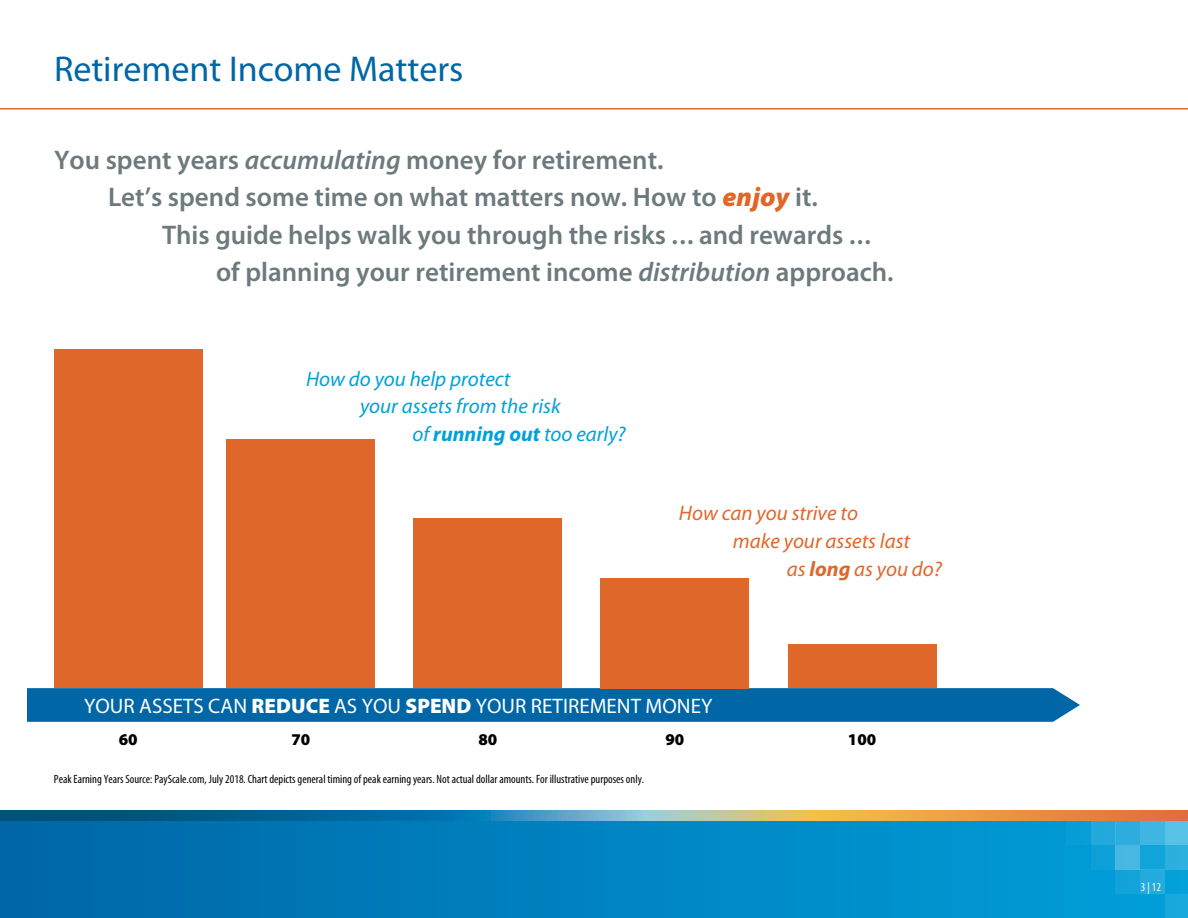
<style>
.page{position:relative;width:1188px;height:918px;background:#fff}
.page>*{position:absolute;margin:0;border:0;box-sizing:border-box;transform-origin:0 0}
.t1{font:36px "Myriad Pro";color:#0066a6}
.t2{font:600 27px "Myriad Pro";color:#6c797d}
.t3{font:italic 21px "Myriad Pro";color:#00a1db}
.t4{font:italic 21px "Myriad Pro";color:#e0672a}
.t5{font:21px "Myriad Pro";color:#fff}
.t6{font:900 16.5px "Myriad Pro";color:#000}
.t7{font:condensed 12px "Myriad Pro";color:#000}
.t8{font:condensed 12px "Myriad Pro";color:#fff}
.s1{font-style:italic}
.s2{font-weight:900;font-style:italic;color:#e0672a}
.s3{font-weight:700}
.s4{font-weight:900}
</style>
<div class="page">
<svg style="left:27px;top:688px;width:1053px;height:34px;background:#0669a7"></svg>
<div style="left:0;top:817px;width:1188px;height:101px;background:linear-gradient(to right,#0066a6,#00a0da)"></div>
<div style="left:1165px;top:820px;width:23px;height:25px;background:#59c0e6"></div>
<div style="left:1140px;top:820px;width:25px;height:25px;background:#3eb5e2"></div>
<div style="left:1116px;top:820px;width:24px;height:25px;background:#2cadde"></div>
<div style="left:1091px;top:820px;width:25px;height:25px;background:#23a9dc"></div>
<div style="left:1066px;top:820px;width:25px;height:25px;background:#089dd6"></div>
<div style="left:1165px;top:845px;width:23px;height:24px;background:#2cafdf"></div>
<div style="left:1140px;top:845px;width:25px;height:24px;background:#11a4db"></div>
<div style="left:1116px;top:845px;width:24px;height:24px;background:#47b8e2"></div>
<div style="left:1091px;top:845px;width:25px;height:24px;background:#0da1d9"></div>
<div style="left:1165px;top:869px;width:23px;height:25px;background:#04a0d9"></div>
<div style="left:1140px;top:869px;width:25px;height:25px;background:#23abde"></div>
<div style="left:1116px;top:869px;width:24px;height:25px;background:#11a3da"></div>
<div style="left:1165px;top:894px;width:23px;height:24px;background:#1aa8dc"></div>
<svg style="left:0;top:810px;width:1188px;height:10px;background:#728881"></svg>
<hr style="left:0;top:108px;width:1188px;height:2px;background:#e0672a">
<div style="left:54px;top:349px;width:148px;height:339px;background:#e0672a"></div>
<div style="left:227px;top:440px;width:148px;height:248px;background:#e0672a"></div>
<div style="left:414px;top:519px;width:148px;height:169px;background:#e0672a"></div>
<div style="left:601px;top:578px;width:148px;height:110px;background:#e0672a"></div>
<div style="left:788px;top:644px;width:148px;height:44px;background:#e0672a"></div>
<h1 class="t1" style="left:54px;top:49px;width:411px">Retirement Income Matters</h1>
<p class="t2" style="left:54px;top:145px;width:611px">You spent years <span class="s1">accumulating</span> money for retirement.</p>
<p class="t2" style="left:108px;top:182px;width:712px">Let’s spend some time on what matters now. How to <span class="s2">enjoy</span> it.</p>
<p class="t2" style="left:162px;top:220px;width:710px">This guide helps walk you through the risks ... and rewards ...</p>
<p class="t2" style="left:216px;top:257px;width:679px">of planning your retirement income <span class="s1">distribution</span> approach.</p>
<p class="t3" style="left:306px;top:367px;width:206px">How do you help protect</p>
<p class="t3" style="left:360px;top:395px;width:202px">your assets from the risk</p>
<p class="t3" style="left:413px;top:423px;width:215px">of <span class="s3">running out</span> too early?</p>
<p class="t4" style="left:679px;top:502px;width:181px">How can you strive to</p>
<p class="t4" style="left:733px;top:530px;width:179px">make your assets last</p>
<p class="t4" style="left:787px;top:557px;width:157px">as <span class="s3">long</span> as you do?</p>
<p class="t5" style="left:84px;top:694px;width:630px">YOUR ASSETS CAN <span class="s4">REDUCE</span> AS YOU <span class="s4">SPEND</span> YOUR RETIREMENT MONEY</p>
<p class="t6" style="left:291px;top:730px;width:20px">70</p>
<p class="t6" style="left:478px;top:730px;width:20px">80</p>
<p class="t6" style="left:666px;top:730px;width:20px">90</p>
<p class="t6" style="left:848px;top:730px;width:30px">100</p>
<p class="t6" style="left:119px;top:730px;width:20px">60</p>
<p class="t7" style="left:54px;top:773px;width:592px">Peak Earning Years Source: PayScale.com, July 2018. Chart depicts general timing of peak earning years. Not actual dollar amounts. For illustrative purposes only.</p>
<p class="t8" style="left:1141px;top:881px;width:22px">3 | 12</p>
</div>
